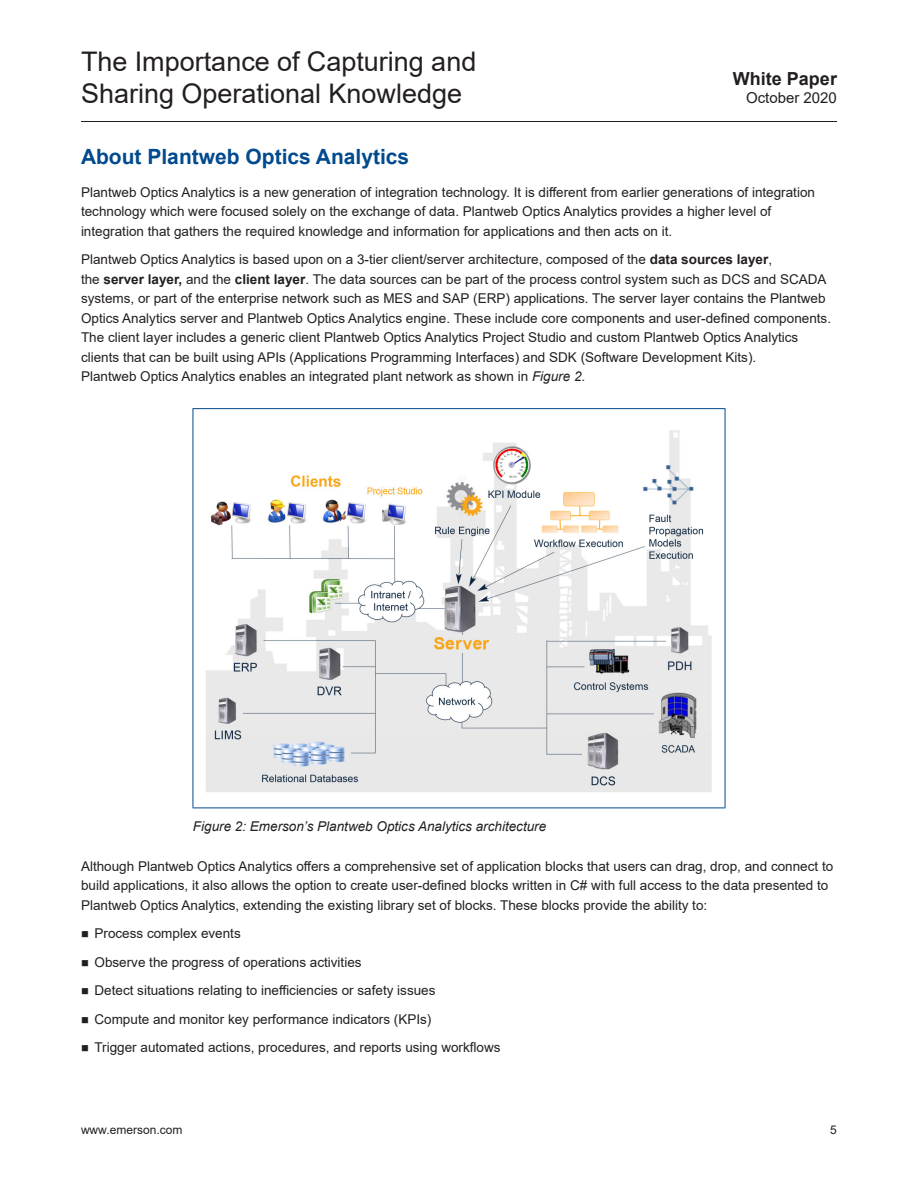
<style>
.page{position:relative;width:918px;height:1188px;background:#fff}
.page>*{position:absolute;margin:0;border:0;box-sizing:border-box;transform-origin:0 0}
.t1{font:27px/32.4px "Arial";color:#231f20}
.Subhead_1{font:700 21px "Arial";color:#004a8d}
.t2{font:700 18px "Arial";color:#231f20}
.t3{font:15px "Arial";color:#231f20}
.Body_Text{font:13.5px/19.5px "Arial";color:#231f20}
.Image_Illustration_C{font:italic 13.5px "Arial";color:#231f20}
.t4{font:12px "Arial";color:#231f20}
.s1{font-weight:700}
.s2{font-style:italic}
</style>
<div class="page">
<hr style="left:81px;top:121px;width:756px;height:1px;background:#231f20">
<hr style="left:193px;top:408px;width:532px;height:1px;background:#004a8d">
<hr style="left:193px;top:409px;width:1px;height:399px;background:#004a8d">
<hr style="left:725px;top:409px;width:1px;height:399px;background:#004a8d">
<hr style="left:193px;top:808px;width:532px;height:1px;background:#004a8d">
<img style="left:206px;top:430px;width:506px;height:362px">
<h1 class="t1" style="left:81px;top:45px;width:397px">The Importance of Capturing and<br>Sharing Operational Knowledge</h1>
<p class="Subhead_1" style="left:81px;top:142px;width:330px">About Plantweb Optics Analytics</p>
<p class="Body_Text" style="left:81px;top:182px;width:736px">Plantweb Optics Analytics is a new generation of integration technology. It is different from earlier generations of integration technology which were focused solely on the exchange of data. Plantweb Optics Analytics provides a higher level of integration that gathers the required knowledge and information for applications and then acts on it.</p>
<p class="Body_Text" style="left:81px;top:250px;width:752px">Plantweb Optics Analytics is based upon on a 3-tier client/server architecture, composed of the <span class="s1">data sources layer</span>,<br>the <span class="s1">server layer,</span> and the <span class="s1">client layer</span>. The data sources can be part of the process control system such as DCS and SCADA systems, or part of the enterprise network such as MES and SAP (ERP) applications. The server layer contains the Plantweb Optics Analytics server and Plantweb Optics Analytics engine. These include core components and user-defined components.<br>The client layer includes a generic client Plantweb Optics Analytics Project Studio and custom Plantweb Optics Analytics clients that can be built using APIs (Applications Programming Interfaces) and SDK (Software Development Kits).<br>Plantweb Optics Analytics enables an integrated plant network as shown in <span class="s2">Figure 2</span>.</p>
<h3 class="t2" style="left:733px;top:66px;width:106px">White Paper</h3>
<p class="t3" style="left:746px;top:88px;width:92px">October 2020</p>
<p class="Image_Illustration_C" style="left:193px;top:818px;width:355px">Figure 2: Emerson’s Plantweb Optics Analytics architecture</p>
<p class="Body_Text" style="left:81px;top:856px;width:754px">Although Plantweb Optics Analytics offers a comprehensive set of application blocks that users can drag, drop, and connect to build applications, it also allows the option to create user-defined blocks written in C# with full access to the data presented to<br>Plantweb Optics Analytics, extending the existing library set of blocks. These blocks provide the ability to:</p>
<p class="Body_Text" style="left:94px;top:924px;width:148px">Process complex events</p>
<p class="Body_Text" style="left:94px;top:952px;width:269px">Observe the progress of operations activities</p>
<p class="Body_Text" style="left:94px;top:981px;width:343px">Detect situations relating to inefficiencies or safety issues</p>
<p class="Body_Text" style="left:94px;top:1009px;width:338px">Compute and monitor key performance indicators (KPIs)</p>
<p class="Body_Text" style="left:94px;top:1038px;width:408px">Trigger automated actions, procedures, and reports using workflows</p>
<p class="t4" style="left:81px;top:1122px;width:103px">www.emerson.com</p>
<p class="t4" style="left:830px;top:1122px;width:8px">5</p>
</div>
